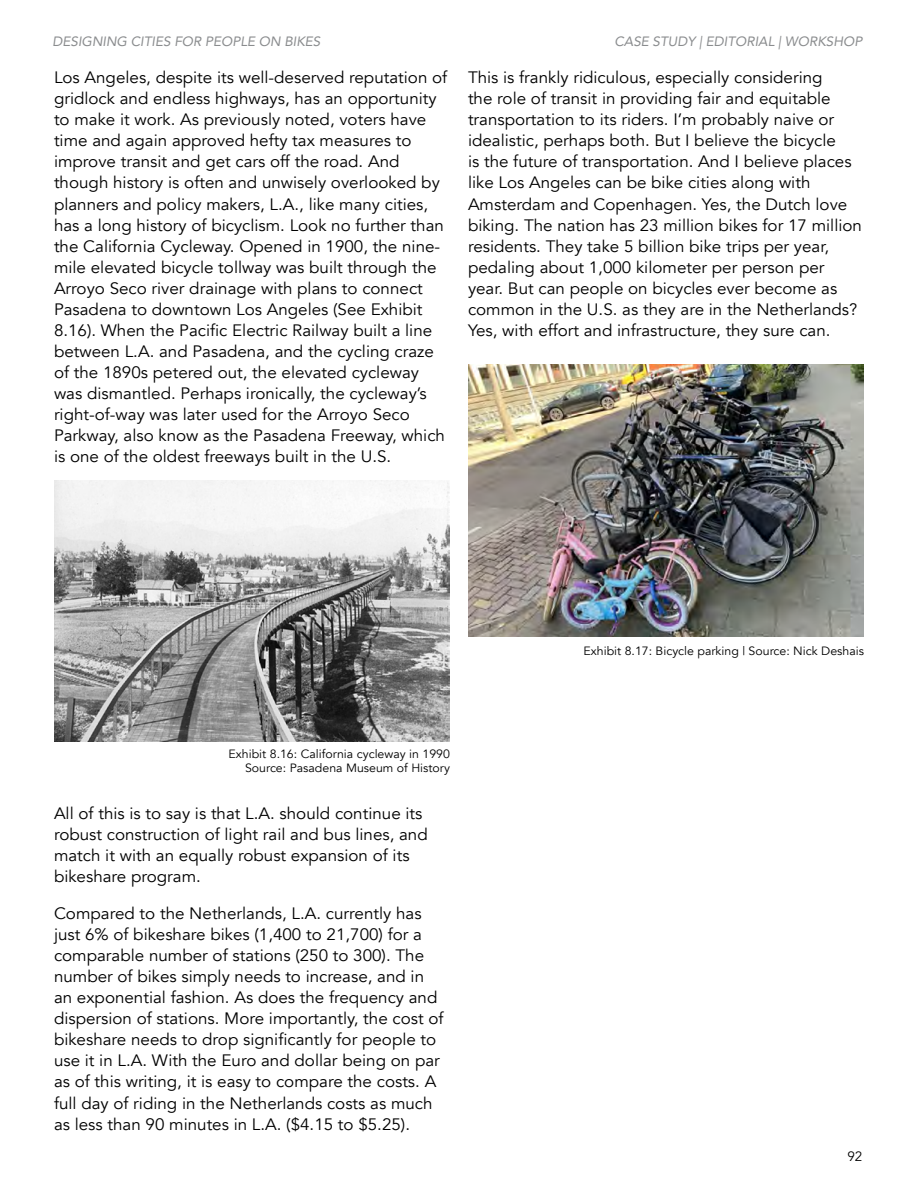
<style>
.page{position:relative;width:918px;height:1188px;background:#fff}
.page>*{position:absolute;margin:0;border:0;box-sizing:border-box;transform-origin:0 0}
.t1{font:16.5px/21px "Avenir";color:#000}
.t2{font:italic 13.5px "Avenir";color:#8a8c8e}
.t3{font:13.5px "Avenir";color:#000}
.t4{font:12px/14.4px "Avenir";color:#000;text-align:right}
</style>
<div class="page">
<img style="left:54px;top:481px;width:396px;height:261px">
<img style="left:468px;top:364px;width:396px;height:272px">
<p class="t2" style="left:52px;top:33px;width:269px">DESIGNING CITIES FOR PEOPLE ON BIKES</p>
<p class="t2" style="left:614px;top:33px;width:250px">CASE STUDY | EDITORIAL | WORKSHOP</p>
<p class="t1" style="left:54px;top:68px;width:395px">Los Angeles, despite its well-deserved reputation of gridlock and endless highways, has an opportunity to make it work. As previously noted, voters have time and again approved hefty tax measures to improve transit and get cars off the road. And though history is often and unwisely overlooked by planners and policy makers, L.A., like many cities, has a long history of bicyclism. Look no further than the California Cycleway. Opened in 1900, the nine&shy;mile elevated bicycle tollway was built through the Arroyo Seco river drainage with plans to connect Pasadena to downtown Los Angeles (See Exhibit 8.16). When the Pacific Electric Railway built a line between L.A. and Pasadena, and the cycling craze of the 1890s petered out, the elevated cycleway was dismantled. Perhaps ironically, the cycleway’s right-of-way was later used for the Arroyo Seco Parkway, also know as the Pasadena Freeway, which is one of the oldest freeways built in the U.S.</p>
<p class="t1" style="left:468px;top:68px;width:396px">This is frankly ridiculous, especially considering<br>the role of transit in providing fair and equitable transportation to its riders. I’m probably naive or idealistic, perhaps both. But I believe the bicycle<br>is the future of transportation. And I believe places like Los Angeles can be bike cities along with Amsterdam and Copenhagen. Yes, the Dutch love biking. The nation has 23 million bikes for 17 million residents. They take 5 billion bike trips per year, pedaling about 1,000 kilometer per person per year. But can people on bicycles ever become as common in the U.S. as they are in the Netherlands?<br>Yes, with effort and infrastructure, they sure can.</p>
<p class="t4" style="left:229px;top:747px;width:223px">Exhibit 8.16: California cycleway in 1990<br>Source: Pasadena Museum of History</p>
<p class="t1" style="left:54px;top:803px;width:375px">All of this is to say is that L.A. should continue its robust construction of light rail and bus lines, and match it with an equally robust expansion of its bikeshare program.</p>
<p class="t1" style="left:54px;top:904px;width:391px">Compared to the Netherlands, L.A. currently has just 6% of bikeshare bikes (1,400 to 21,700) for a comparable number of stations (250 to 300). The number of bikes simply needs to increase, and in an exponential fashion. As does the frequency and dispersion of stations. More importantly, the cost of bikeshare needs to drop significantly for people to use it in L.A. With the Euro and dollar being on par as of this writing, it is easy to compare the costs. A full day of riding in the Netherlands costs as much as less than 90 minutes in L.A. ($4.15 to $5.25).</p>
<p class="t4" style="left:584px;top:644px;width:282px">Exhibit 8.17: Bicycle parking | Source: Nick Deshais</p>
<p class="t3" style="left:847px;top:1148px;width:17px">92</p>
</div>
